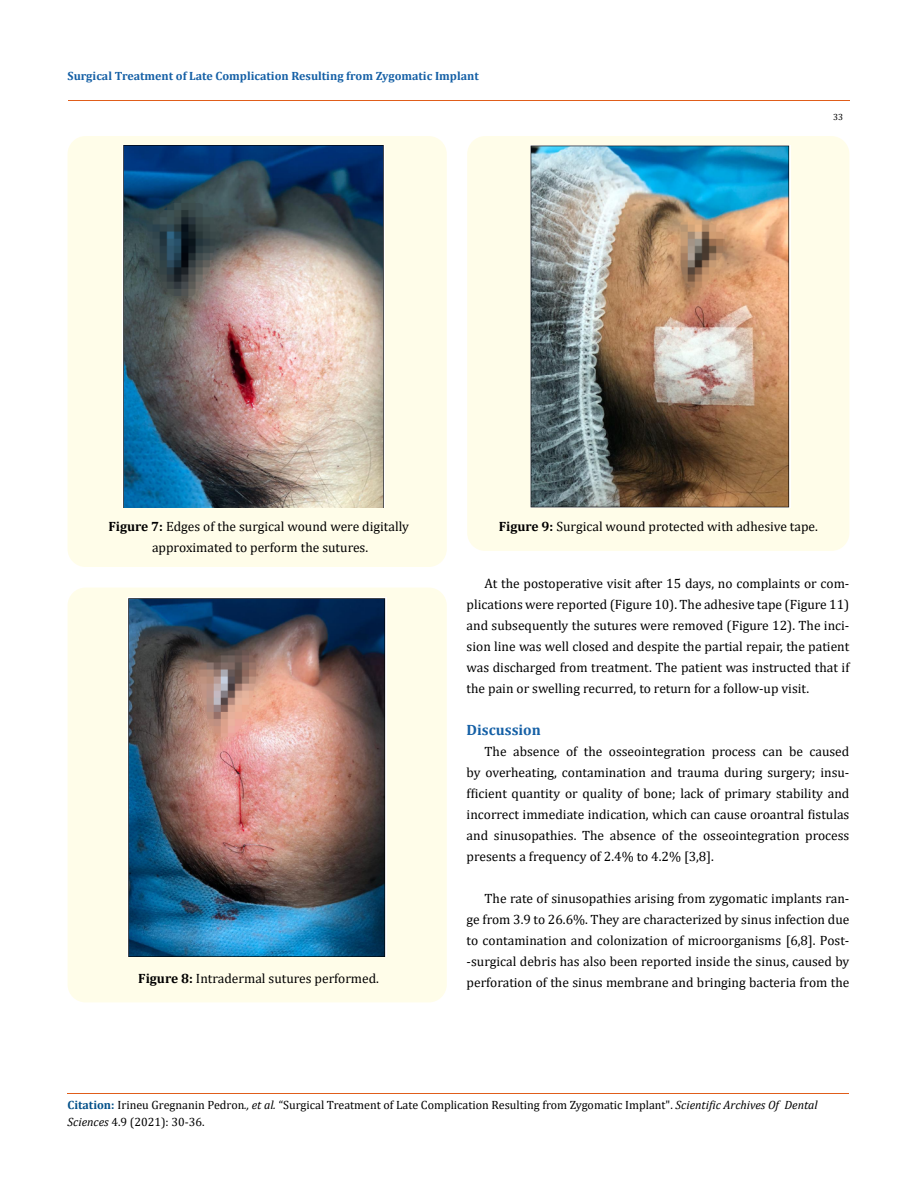
<style>
.page{position:relative;width:917px;height:1188px;background:#fff}
.page>*{position:absolute;margin:0;border:0;box-sizing:border-box;transform-origin:0 0}
.t1{font:700 15px "Cambria";color:#1560a6}
.t2{font:13.5px/21px "Cambria";color:#000;text-align:justify}
.t3{font:12px/16.5px "Cambria";color:#000}
.t4{font:700 12px "Cambria";color:#1560a6}
.t5{font:9px "Cambria";color:#000}
.s1{font-weight:700}
.s2{font-weight:700;color:#035089}
.s3{font-style:italic}
</style>
<div class="page">
<hr style="left:68px;top:101px;width:781px;height:1px;background:#e05d1a">
<div style="left:68px;top:136px;width:379px;height:431px;background:#fffde9;border-radius:18px"></div>
<img style="left:123px;top:145px;width:261px;height:362px">
<div style="left:68px;top:588px;width:379px;height:414px;background:#fffde9;border-radius:18px"></div>
<img style="left:128px;top:597px;width:259px;height:359px">
<div style="left:467px;top:136px;width:382px;height:415px;background:#fffde9;border-radius:18px"></div>
<img style="left:530px;top:145px;width:260px;height:362px">
<hr style="left:67px;top:1093px;width:782px;height:1px;background:#e05d1a">
<p class="t4" style="left:68px;top:68px;width:413px">Surgical Treatment of Late Complication Resulting from Zygomatic Implant</p>
<p class="t5" style="left:833px;top:112px;width:11px">33</p>
<p class="t2" style="left:108px;top:516px;width:302px;text-align:center"><span class="s1">Figure 7:</span> Edges of the surgical wound were digitally approximated to perform the sutures.</p>
<p class="t2" style="left:498px;top:516px;width:321px"><span class="s1">Figure 9:</span> Surgical wound protected with adhesive tape.</p>
<p class="t2" style="left:138px;top:967px;width:242px"><span class="s1">Figure 8:</span> Intradermal sutures performed.</p>
<p class="t2" style="left:466px;top:573px;width:384px;text-indent:18px">At the postoperative visit after 15 days, no complaints or com&shy;plications were reported (Figure 10). The adhesive tape (Figure 11) and subsequently the sutures were removed (Figure 12). The inci&shy;sion line was well closed and despite the partial repair, the patient was discharged from treatment. The patient was instructed that if the pain or swelling recurred, to return for a follow-up visit.</p>
<p class="t1" style="left:466px;top:719px;width:76px">Discussion</p>
<p class="t2" style="left:466px;top:741px;width:384px;text-indent:18px">The absence of the osseointegration process can be caused by overheating, contamination and trauma during surgery; insu&shy;fficient quantity or quality of bone; lack of primary stability and incorrect immediate indication, which can cause oroantral fistulas and sinusopathies. The absence of the osseointegration process presents a frequency of 2.4% to 4.2% [3,8].</p>
<p class="t2" style="left:466px;top:888px;width:384px;text-indent:18px">The rate of sinusopathies arising from zygomatic implants ran&shy;ge from 3.9 to 26.6%. They are characterized by sinus infection due to contamination and colonization of microorganisms [6,8]. Post--surgical debris has also been reported inside the sinus, caused by perforation of the sinus membrane and bringing bacteria from the</p>
<p class="t3" style="left:67px;top:1097px;width:751px"><span class="s2">Citation:</span> Irineu Gregnanin Pedron<span class="s3">., et al.</span> “Surgical Treatment of Late Complication Resulting from Zygomatic Implant". <span class="s3">Scientific Archives Of Dental<br>Sciences</span> 4.9 (2021): 30-36.</p>
</div>
